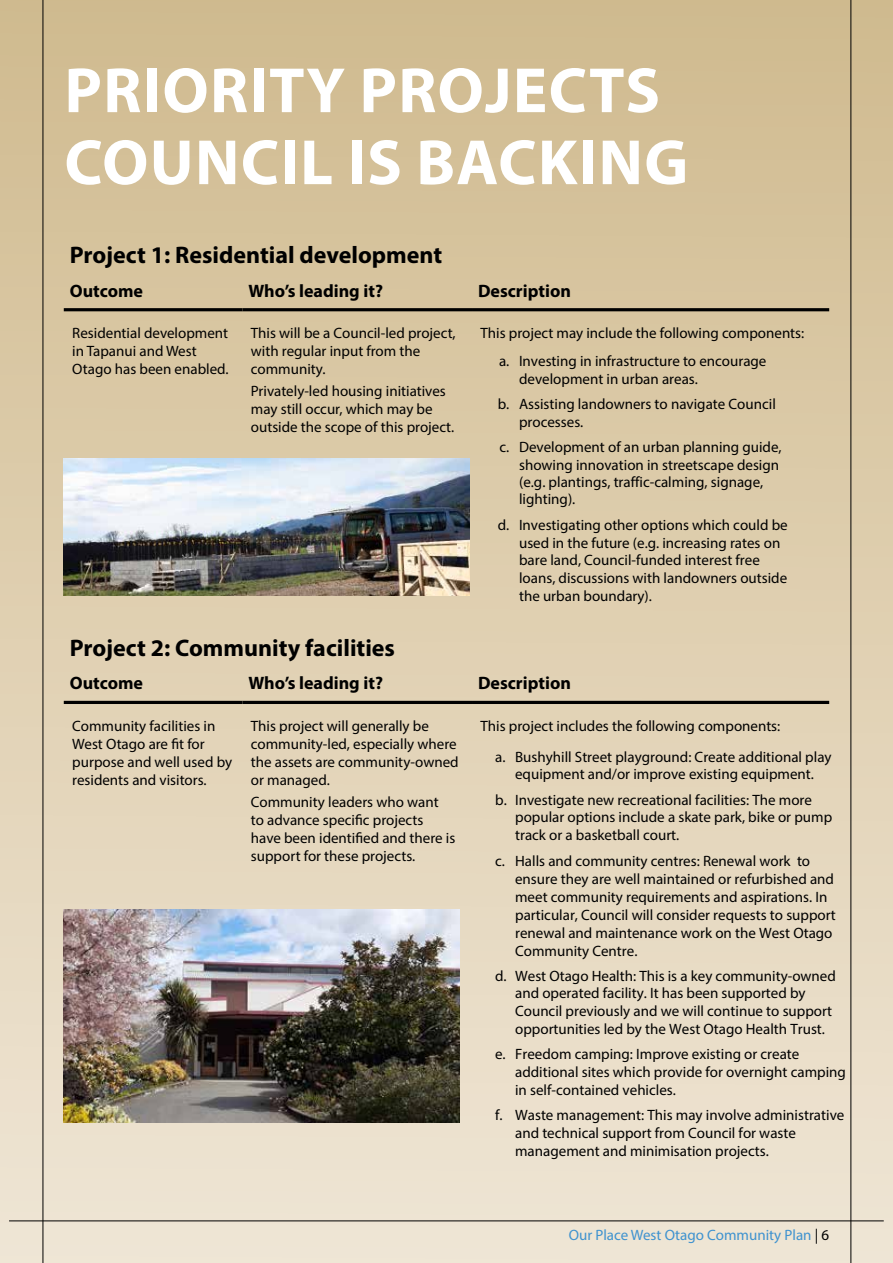
<style>
.page{position:relative;width:893px;height:1263px;background:#fff}
.page>*{position:absolute;margin:0;border:0;box-sizing:border-box;transform-origin:0 0}
.t1{font:700 64.5px/72px "Myriad Pro";letter-spacing:.02em;color:#fff}
.t2{font:700 24px "Myriad Pro";color:#000}
.t3{font:700 18px "Myriad Pro";color:#000}
.t4{font:15px/18px "Myriad Pro";color:#000}
.t5{font:15px "Myriad Pro";color:#3e92cf}
.s1{color:#000}
</style>
<div class="page">
<div style="left:0;top:0;width:893px;height:1263px;background:linear-gradient(to bottom,#d0ba8e,#efe5d5)"></div>
<svg style="left:892px;top:0;width:1px;height:1263px"></svg>
<hr style="left:43px;top:0;width:1px;height:1263px;background:#000">
<hr style="left:9px;top:1220px;width:875px;height:1px;background:#000">
<hr style="left:850px;top:0;width:1px;height:1263px;background:#000">
<img style="left:64px;top:458px;width:405px;height:137px">
<img style="left:64px;top:909px;width:396px;height:213px">
<hr style="left:64px;top:308px;width:178px;height:3px;background:#000">
<hr style="left:242px;top:308px;width:230px;height:3px;background:#000">
<hr style="left:472px;top:308px;width:357px;height:3px;background:#000">
<hr style="left:64px;top:701px;width:178px;height:3px;background:#000">
<hr style="left:242px;top:701px;width:230px;height:3px;background:#000">
<hr style="left:472px;top:701px;width:357px;height:3px;background:#000">
<h1 class="t1" style="left:64px;top:52px;width:625px">PRIORITY PROJECTS<br>COUNCIL IS BACKING</h1>
<h2 class="t2" style="left:70px;top:239px;width:374px">Project 1: Residential development</h2>
<p class="t3" style="left:70px;top:279px;width:75px">Outcome</p>
<p class="t3" style="left:248px;top:279px;width:136px">Who’s leading it?</p>
<p class="t3" style="left:478px;top:279px;width:94px">Description</p>
<p class="t4" style="left:72px;top:324px;width:158px">Residential development in Tapanui and West<br>Otago has been enabled.</p>
<p class="t4" style="left:251px;top:324px;width:206px">This will be a Council-led project, with regular input from the community.</p>
<p class="t4" style="left:251px;top:382px;width:205px">Privately-led housing initiatives may still occur, which may be outside the scope of this project.</p>
<p class="t4" style="left:499px;top:319px;width:307px;line-height:27.9px;text-indent:-19px">This project may include the following components: a. Investing in infrastructure to encourage</p>
<p class="t4" style="left:498px;top:366px;width:280px;line-height:25.5px;text-indent:21px">development in urban areas.<br>b. Assisting landowners to navigate Council</p>
<p class="t4" style="left:500px;top:409px;width:284px;line-height:25.5px;text-indent:19px">processes.<br>c. Development of an urban planning guide,</p>
<p class="t4" style="left:519px;top:456px;width:262px;line-height:17.4px">showing innovation in streetscape design (e.g. plantings, traffic-calming, signage, lighting).</p>
<p class="t4" style="left:519px;top:516px;width:270px;text-indent:-21px">d. Investigating other options which could be used in the future (e.g. increasing rates on bare land, Council-funded interest free loans, discussions with landowners outside the urban boundary).</p>
<h2 class="t2" style="left:70px;top:632px;width:327px">Project 2: Community facilities</h2>
<p class="t3" style="left:70px;top:671px;width:75px">Outcome</p>
<p class="t3" style="left:248px;top:671px;width:136px">Who’s leading it?</p>
<p class="t3" style="left:478px;top:671px;width:94px">Description</p>
<p class="t4" style="left:72px;top:716px;width:161px">Community facilities in<br>West Otago are fit for purpose and well used by residents and visitors.</p>
<p class="t4" style="left:251px;top:716px;width:209px">This project will generally be community-led, especially where the assets are community-owned or managed.</p>
<p class="t4" style="left:251px;top:793px;width:206px">Community leaders who want to advance specific projects have been identified and there is support for these projects.</p>
<p class="t4" style="left:495px;top:710px;width:338px;line-height:31.2px;text-indent:-15px">This project includes the following components:<br>a. Bushyhill Street playground: Create additional play</p>
<p class="t4" style="left:495px;top:761px;width:320px;line-height:25.5px;text-align:right">equipment and/or improve existing equipment.<br>b. Investigate new recreational facilities: The more</p>
<p class="t4" style="left:515px;top:808px;width:319px">popular options include a skate park, bike or pump track or a basketball court.</p>
<p class="t4" style="left:515px;top:852px;width:322px;text-indent:-20px">c. Halls and community centres: Renewal work to ensure they are well maintained or refurbished and meet community requirements and aspirations. In particular, Council will consider requests to support renewal and maintenance work on the West Otago Community Centre.</p>
<p class="t4" style="left:515px;top:966px;width:322px;text-indent:-20px">d. West Otago Health: This is a key community-owned and operated facility. It has been supported by Council previously and we will continue to support opportunities led by the West Otago Health Trust.</p>
<p class="t4" style="left:515px;top:1045px;width:332px;text-indent:-20px">e. Freedom camping: Improve existing or create additional sites which provide for overnight camping in self-contained vehicles.</p>
<p class="t4" style="left:515px;top:1106px;width:331px;text-indent:-20px">f. Waste management: This may involve administrative and technical support from Council for waste management and minimisation projects.</p>
<p class="t5" style="left:569px;top:1226px;width:262px">Our Place West Otago Community Plan <span class="s1">| 6</span></p>
</div>
